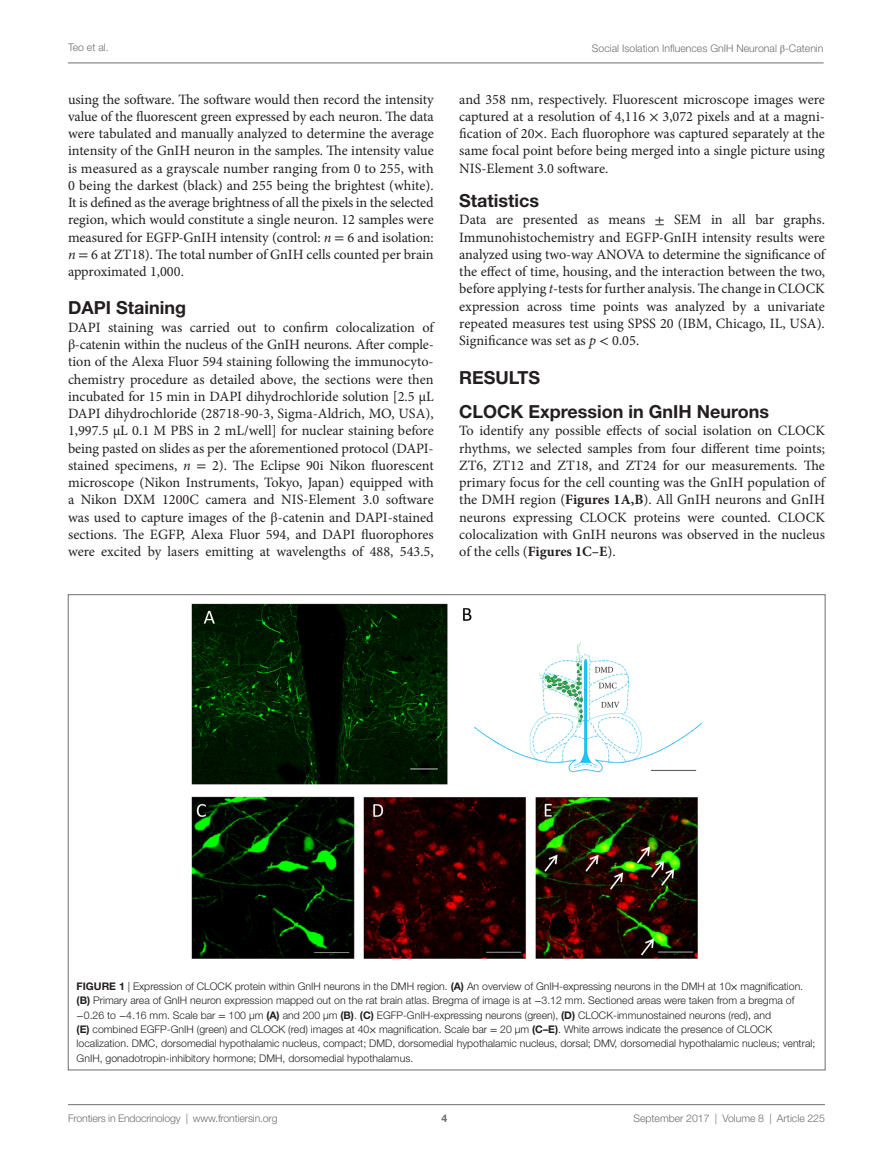
<style>
.page{position:relative;width:893px;height:1170px;background:#fff}
.page>*{position:absolute;margin:0;border:0;box-sizing:border-box;transform-origin:0 0}
.t1{font:700 18px/33.8px "Helvetica Neue LT Std";color:#231f20}
.t2{font:14.25px/17.2px "Minion Pro";color:#231f20;text-align:justify}
.t3{font:300 10.5px/14.2px "Helvetica Neue LT Std";color:#231f20}
.t4{font:300 10.5px "Helvetica Neue LT Std";color:#6c6d70}
.t5{font:700 10.5px "Helvetica Neue LT Std";color:#6c6d70}
.s1{font-family:"STIX General";font-weight:400}
.s2{font-style:italic}
.s3{font-family:"STIX General"}
.s4{font-weight:700}
</style>
<div class="page">
<img style="left:192px;top:603px;width:510px;height:356px">
<hr style="left:68px;top:63px;width:756px;height:1px;background:#6c6d70">
<hr style="left:68px;top:1104px;width:757px;height:1px;background:#6c6d70">
<p class="t4" style="left:68px;top:41px;width:42px">Teo et al.</p>
<p class="t4" style="left:592px;top:42px;width:233px">Social Isolation Influences GnIH Neuronal <span class="s1">β</span>-Catenin</p>
<p class="t2" style="left:68px;top:90px;width:367px">using the software. The software would then record the intensity value of the fluorescent green expressed by each neuron. The data were tabulated and manually analyzed to determine the average intensity of the GnIH neuron in the samples. The intensity value is measured as a grayscale number ranging from 0 to 255, with 0 being the darkest (black) and 255 being the brightest (white).<br>It is defined as the average brightness of all the pixels in the selected region, which would constitute a single neuron. 12 samples were measured for EGFP-GnIH intensity (control: <span class="s2">n</span> <span class="s3">=</span> 6 and isolation: <span class="s2">n</span> <span class="s3">=</span> 6 at ZT18). The total number of GnIH cells counted per brain approximated 1,000.</p>
<p class="t1" style="left:68px;top:291px;width:119px">DAPI Staining</p>
<p class="t2" style="left:68px;top:318px;width:367px">DAPI staining was carried out to confirm colocalization of <span class="s3">β</span>-catenin within the nucleus of the GnIH neurons. After comple&shy;tion of the Alexa Fluor 594 staining following the immunocyto&shy;chemistry procedure as detailed above, the sections were then incubated for 15 min in DAPI dihydrochloride solution [2.5 µL DAPI dihydrochloride (28718-90-3, Sigma-Aldrich, MO, USA), 1,997.5 µL 0.1 M PBS in 2 mL/well] for nuclear staining before being pasted on slides as per the aforementioned protocol (DAPI&shy;stained specimens, <span class="s2">n</span> <span class="s3">=</span> 2). The Eclipse 90i Nikon fluorescent microscope (Nikon Instruments, Tokyo, Japan) equipped with a Nikon DXM 1200C camera and NIS-Element 3.0 software was used to capture images of the <span class="s3">β</span>-catenin and DAPI-stained sections. The EGFP, Alexa Fluor 594, and DAPI fluorophores were excited by lasers emitting at wavelengths of 488, 543.5,</p>
<p class="t2" style="left:459px;top:90px;width:367px">and 358 nm, respectively. Fluorescent microscope images were captured at a resolution of 4,116 <span class="s3">×</span> 3,072 pixels and at a magni&shy;fication of 20<span class="s3">×</span>. Each fluorophore was captured separately at the same focal point before being merged into a single picture using NIS-Element 3.0 software.</p>
<p class="t1" style="left:459px;top:183px;width:81px">Statistics</p>
<p class="t2" style="left:459px;top:211px;width:367px">Data are presented as means <span class="s3">±</span> SEM in all bar graphs.<br>Immunohistochemistry and EGFP-GnIH intensity results were analyzed using two-way ANOVA to determine the significance of the effect of time, housing, and the interaction between the two, before applying <span class="s2">t</span>-tests for further analysis. The change in CLOCK expression across time points was analyzed by a univariate repeated measures test using SPSS 20 (IBM, Chicago, IL, USA).<br>Significance was set as <span class="s2">p</span> <span class="s3">&lt;</span> 0.05.</p>
<p class="t1" style="left:459px;top:360px;width:13px">RES</p>
<p class="t1" style="left:459px;top:360px;width:312px;text-indent:36px">ULTS<br>CLOCK Expression in GnIH Neurons</p>
<p class="t2" style="left:459px;top:422px;width:367px">To identify any possible effects of social isolation on CLOCK rhythms, we selected samples from four different time points; ZT6, ZT12 and ZT18, and ZT24 for our measurements. The primary focus for the cell counting was the GnIH population of the DMH region (<span class="s4">Figures 1A,B</span>). All GnIH neurons and GnIH neurons expressing CLOCK proteins were counted. CLOCK colocalization with GnIH neurons was observed in the nucleus of the cells (<span class="s4">Figures 1C–E</span>).</p>
<p class="t3" style="left:77px;top:979px;width:740px"><span class="s4">Figure 1</span> | Expression of CLOCK protein within GnIH neurons in the DMH region. <span class="s4">(A)</span> An overview of GnIH-expressing neurons in the DMH at 10<span class="s1">×</span> magnification. <span class="s4">(B)</span> Primary area of GnIH neuron expression mapped out on the rat brain atlas. Bregma of image is at <span class="s1">−</span>3.12 mm. Sectioned areas were taken from a bregma of <span class="s1">−</span>0.26 to <span class="s1">−</span>4.16 mm. Scale bar <span class="s1">=</span> 100 µm <span class="s4">(A)</span> and 200 µm <span class="s4">(B)</span>. <span class="s4">(C)</span> EGFP-GnIH-expressing neurons (green), <span class="s4">(D)</span> CLOCK-immunostained neurons (red), and<br><span class="s4">(E)</span> combined EGFP-GnIH (green) and CLOCK (red) images at 40<span class="s1">×</span> magnification. Scale bar <span class="s1">=</span> 20 µm <span class="s4">(C–E)</span>. White arrows indicate the presence of CLOCK localization. DMC, dorsomedial hypothalamic nucleus, compact; DMD, dorsomedial hypothalamic nucleus, dorsal; DMV, dorsomedial hypothalamic nucleus; ventral; GnIH, gonadotropin-inhibitory hormone; DMH, dorsomedial hypothalamus.</p>
<p class="t4" style="left:68px;top:1111px;width:211px">Frontiers in Endocrinology | www.frontiersin.org</p>
<p class="t4" style="left:633px;top:1111px;width:193px">September 2017 | Volume 8 | Article 225</p>
<p class="t5" style="left:441px;top:1111px;width:7px">4</p>
</div>
